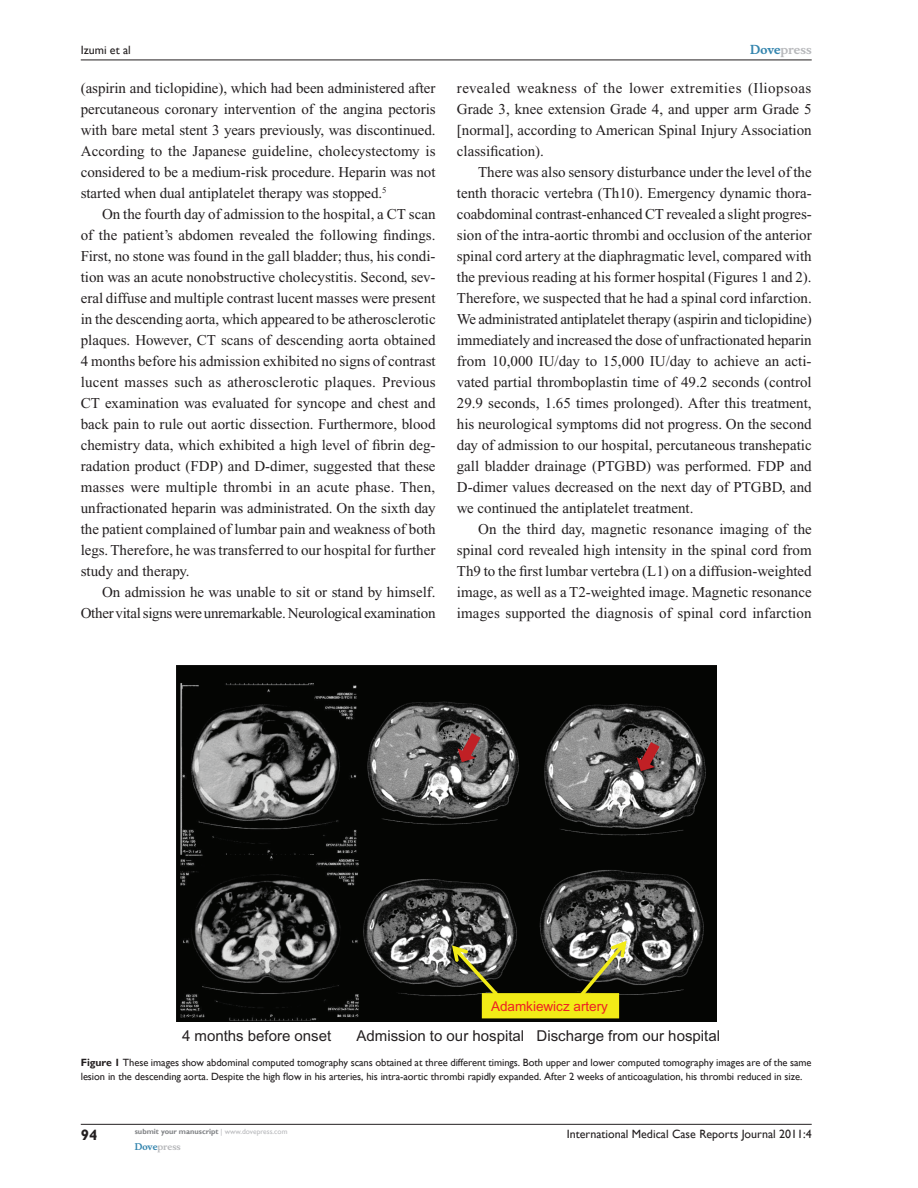
<style>
.page{position:relative;width:918px;height:1188px;background:#fff}
.page>*{position:absolute;margin:0;border:0;box-sizing:border-box;transform-origin:0 0}
.t1{font:15px/21px "Times New Roman";color:#231f20;text-align:justify}
.t2{font:15px/21px "Times New Roman";letter-spacing:-.02em;color:#231f20;text-align:right}
.t3{font:15px "Arial";color:#231f20}
.t4{font:700 15px "Gill Sans";color:#231f20}
.t5{font:13.5px "Arial";color:#ee1f23}
.t6{font:12px "Gill Sans";color:#231f20}
.t7{font:700 12px "Musee";color:#b8b9bc}
.t8{font:10.5px/13.5px "Gill Sans";letter-spacing:-.005em;color:#231f20}
.t9{font:700 9px "Musee";color:#b8b9bc}
.t10{font:700 7.5px "Gill Sans";color:#808285}
.s1{color:#3485ae}
.s2{font-weight:700}
.s3{font-weight:400;color:#b8b9bc}
</style>
<div class="page">
<hr style="left:81px;top:1124px;width:731px;height:1px;background:#231f20">
<hr style="left:81px;top:60px;width:731px;height:1px;background:#231f20">
<img style="left:176px;top:665px;width:540px;height:357px">
<svg style="left:456px;top:731px;width:27px;height:33px"></svg>
<svg style="left:635px;top:740px;width:27px;height:33px"></svg>
<svg style="left:580px;top:941px;width:47px;height:55px;background:#66654a"></svg>
<svg style="left:452px;top:945px;width:46px;height:51px;background:#666549"></svg>
<div style="left:483px;top:995px;width:135px;height:22px;background:#f2eb17"></div>
<div style="left:482px;top:993px;width:137px;height:25px;border:3px solid #f2eb17"></div>
<p class="t6" style="left:81px;top:43px;width:52px">Izumi et al</p>
<p class="t1" style="left:81px;top:77px;width:356px">(aspirin and ticlopidine), which had been administered after percutaneous coronary intervention of the angina pectoris with bare metal stent 3 years previously, was discontinued.<br>According to the Japanese guideline, cholecystectomy is considered to be a medium-risk procedure. Heparin was not started when dual antiplatelet therapy was stopped.<sup>5</sup></p>
<p class="t1" style="left:81px;top:203px;width:357px;text-indent:21px">On the fourth day of admission to the hospital, a CT scan of the patient’s abdomen revealed the following findings.<br>First, no stone was found in the gall bladder; thus, his condi&shy;tion was an acute nonobstructive cholecystitis. Second, sev&shy;eral diffuse and multiple contrast lucent masses were present in the descending aorta, which appeared to be atherosclerotic plaques. However, CT scans of descending aorta obtained 4 months before his admission exhibited no signs of contrast lucent masses such as atherosclerotic plaques. Previous CT examination was evaluated for syncope and chest and back pain to rule out aortic dissection. Furthermore, blood chemistry data, which exhibited a high level of fibrin deg&shy;radation product (FDP) and D-dimer, suggested that these masses were multiple thrombi in an acute phase. Then, unfractionated heparin was administrated. On the sixth day the patient complained of lumbar pain and weakness of both legs. Therefore, he was transferred to our hospital for further study and therapy.</p>
<p class="t2" style="left:81px;top:581px;width:356px">On admission he was unable to sit or stand by himself.<br>Other vital signs were unremarkable. Neurological examination</p>
<p class="t7" style="left:750px;top:43px;width:63px"><span class="s1">Dove</span>press</p>
<p class="t1" style="left:457px;top:77px;width:356px">revealed weakness of the lower extremities (Iliopsoas Grade 3, knee extension Grade 4, and upper arm Grade 5 [normal], according to American Spinal Injury Association classification).</p>
<p class="t1" style="left:457px;top:161px;width:356px;text-indent:21px">There was also sensory disturbance under the level of the tenth thoracic vertebra (Th10). Emergency dynamic thora&shy;coabdominal contrast-enhanced CT revealed a slight progres&shy;sion of the intra-aortic thrombi and occlusion of the anterior spinal cord artery at the diaphragmatic level, compared with the previous reading at his former hospital (Figures 1 and 2).<br>Therefore, we suspected that he had a spinal cord infarction.<br>We administrated antiplatelet therapy (aspirin and ticlopidine) immediately and increased the dose of unfractionated heparin from 10,000 IU/day to 15,000 IU/day to achieve an acti&shy;vated partial thromboplastin time of 49.2 seconds (control 29.9 seconds, 1.65 times prolonged). After this treatment, his neurological symptoms did not progress. On the second day of admission to our hospital, percutaneous transhepatic gall bladder drainage (PTGBD) was performed. FDP and D-dimer values decreased on the next day of PTGBD, and we continued the antiplatelet treatment.</p>
<p class="t1" style="left:457px;top:518px;width:357px;text-indent:21px">On the third day, magnetic resonance imaging of the spinal cord revealed high intensity in the spinal cord from Th9 to the first lumbar vertebra (L1) on a diffusion-weighted image, as well as a T2-weighted image. Magnetic resonance images supported the diagnosis of spinal cord infarction</p>
<p class="t5" style="left:491px;top:999px;width:119px">Adamkiewicz artery</p>
<p class="t3" style="left:357px;top:1027px;width:365px">Admission to our hospital Discharge from our hospital</p>
<p class="t8" style="left:81px;top:1056px;width:732px"><span class="s2">Figure 1</span> These images show abdominal computed tomography scans obtained at three different timings. Both upper and lower computed tomography images are of the same lesion in the descending aorta. Despite the high flow in his arteries, his intra-aortic thrombi rapidly expanded. After 2 weeks of anticoagulation, his thrombi reduced in size.</p>
<p class="t3" style="left:182px;top:1027px;width:151px">4 months before onset</p>
<p class="t4" style="left:81px;top:1126px;width:18px">94</p>
<p class="t10" style="left:135px;top:1127px;width:154px">submit your manuscript <span class="s3">| www.dovepress.com</span></p>
<p class="t9" style="left:135px;top:1141px;width:48px"><span class="s1">Dove</span>press</p>
<p class="t6" style="left:567px;top:1127px;width:246px">International Medical Case Reports Journal 2011:4</p>
</div>
